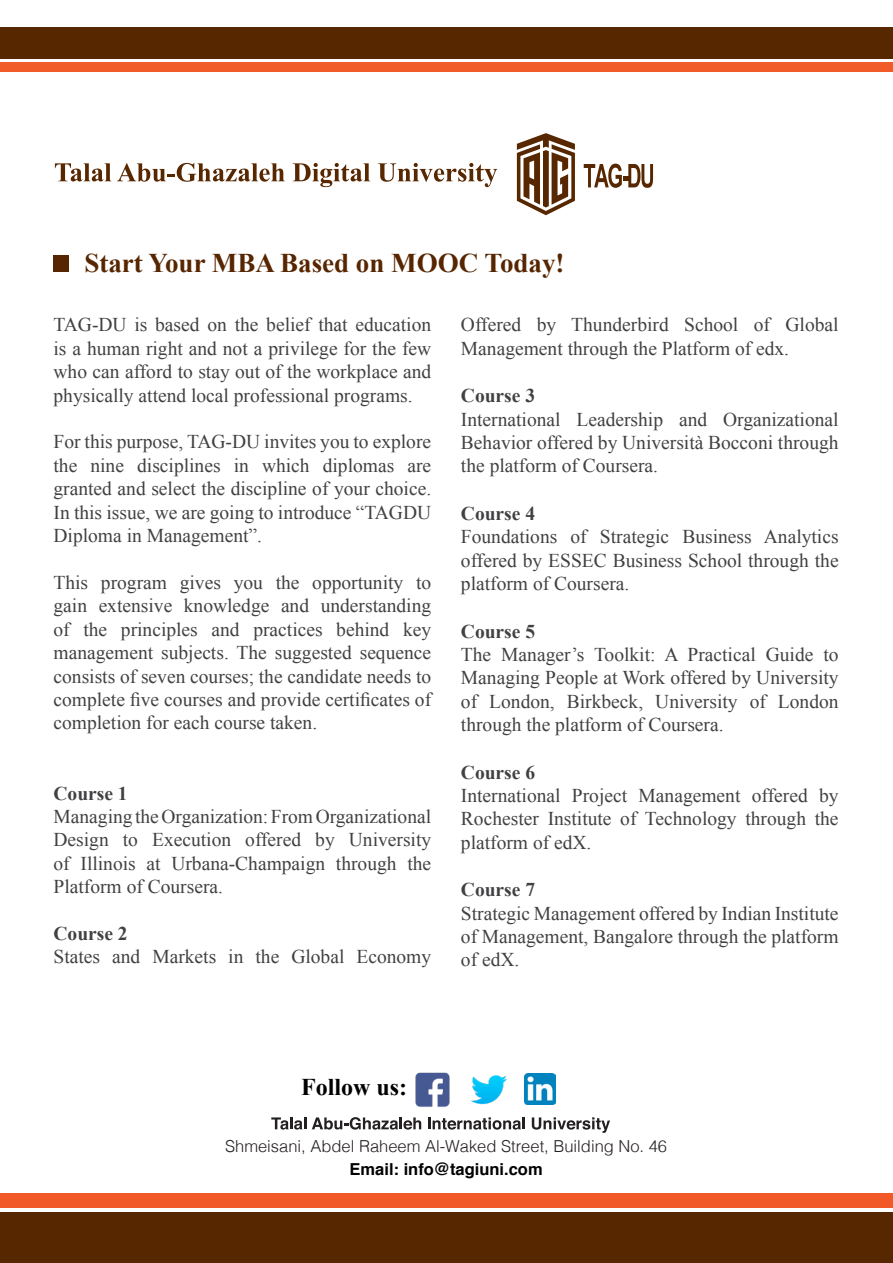
<style>
.page{position:relative;width:893px;height:1263px;background:#fff}
.page>*{position:absolute;margin:0;border:0;box-sizing:border-box;transform-origin:0 0}
.t1{font:700 27px "Times New Roman";color:#572600}
.t2{font:700 24px "Times New Roman";color:#000}
.t3{font:19.5px/23.4px "Times New Roman";color:#414042;text-align:justify}
.t4{font:700 19.5px "Times New Roman";color:#414042}
.t5{font:300 16.5px "Helvetica";color:#241f21}
.t6{font:700 16.5px "Helvetica";color:#000}
</style>
<div class="page">
<div style="left:0;top:28px;width:893px;height:31px;background:#572700"></div>
<div style="left:0;top:62px;width:893px;height:9px;background:#f15a29"></div>
<svg style="left:517px;top:133px;width:58px;height:82px"></svg>
<svg style="left:584px;top:164px;width:69px;height:24px"></svg>
<svg style="left:55px;top:163px;width:56px;height:18px"></svg>
<svg style="left:117px;top:163px;width:168px;height:19px"></svg>
<svg style="left:293px;top:163px;width:77px;height:24px"></svg>
<svg style="left:378px;top:163px;width:119px;height:24px"></svg>
<div style="left:54px;top:255px;width:15px;height:17px;background:#572600"></div>
<img style="left:415px;top:1072px;width:35px;height:35px">
<img style="left:471px;top:1075px;width:36px;height:30px">
<img style="left:524px;top:1073px;width:32px;height:32px">
<svg style="left:271px;top:1117px;width:35px;height:12px"></svg>
<svg style="left:428px;top:1117px;width:97px;height:12px"></svg>
<svg style="left:532px;top:1117px;width:78px;height:16px"></svg>
<svg style="left:312px;top:1117px;width:109px;height:12px"></svg>
<div style="left:0;top:1212px;width:893px;height:51px;background:#572700"></div>
<div style="left:0;top:1193px;width:893px;height:14px;background:#f25929"></div>
<h1 class="t1" style="left:84px;top:244px;width:482px">Start Your MBA Based on MOOC Today!</h1>
<p class="t3" style="left:54px;top:313px;width:379px">TAG-DU is based on the belief that education is a human right and not a privilege for the few who can afford to stay out of the workplace and physically attend local professional programs.</p>
<p class="t3" style="left:54px;top:430px;width:379px">For this purpose, TAG-DU invites you to explore the nine disciplines in which diplomas are granted and select the discipline of your choice.<br>In this issue, we are going to introduce “TAGDU Diploma in Management”.</p>
<p class="t3" style="left:54px;top:570px;width:379px">This program gives you the opportunity to gain extensive knowledge and understanding of the principles and practices behind key management subjects. The suggested sequence consists of seven courses; the candidate needs to complete five courses and provide certificates of completion for each course taken.</p>
<p class="t4" style="left:54px;top:779px;width:76px">Course 1</p>
<p class="t3" style="left:54px;top:804px;width:379px">Managing the Organization: From Organizational Design to Execution offered by University of Illinois at Urbana-Champaign through the Platform of Coursera.</p>
<p class="t4" style="left:54px;top:920px;width:76px">Course 2</p>
<p class="t3" style="left:54px;top:945px;width:379px">States and Markets in the Global Economy</p>
<p class="t3" style="left:461px;top:313px;width:379px">Offered by Thunderbird School of Global<br>Management through the Platform of edx.</p>
<p class="t4" style="left:461px;top:382px;width:76px">Course 3</p>
<p class="t3" style="left:461px;top:407px;width:379px">International Leadership and Organizational Behavior offered by Università Bocconi through the platform of Coursera.</p>
<p class="t4" style="left:461px;top:500px;width:76px">Course 4</p>
<p class="t3" style="left:461px;top:525px;width:379px">Foundations of Strategic Business Analytics offered by ESSEC Business School through the platform of Coursera.</p>
<p class="t4" style="left:461px;top:617px;width:76px">Course 5</p>
<p class="t3" style="left:461px;top:642px;width:379px">The Manager’s Toolkit: A Practical Guide to Managing People at Work offered by University of London, Birkbeck, University of London through the platform of Coursera.</p>
<p class="t4" style="left:461px;top:758px;width:76px">Course 6</p>
<p class="t3" style="left:461px;top:783px;width:379px">International Project Management offered by Rochester Institute of Technology through the platform of edX.</p>
<p class="t4" style="left:461px;top:876px;width:76px">Course 7</p>
<p class="t3" style="left:461px;top:901px;width:379px">Strategic Management offered by Indian Institute of Management, Bangalore through the platform of edX.</p>
<p class="t2" style="left:301px;top:1070px;width:108px">Follow us:</p>
<p class="t5" style="left:225px;top:1132px;width:443px">Shmeisani, Abdel Raheem Al-Waked Street, Building No. 46</p>
<p class="t6" style="left:350px;top:1156px;width:195px">Email: info@tagiuni.com</p>
</div>
